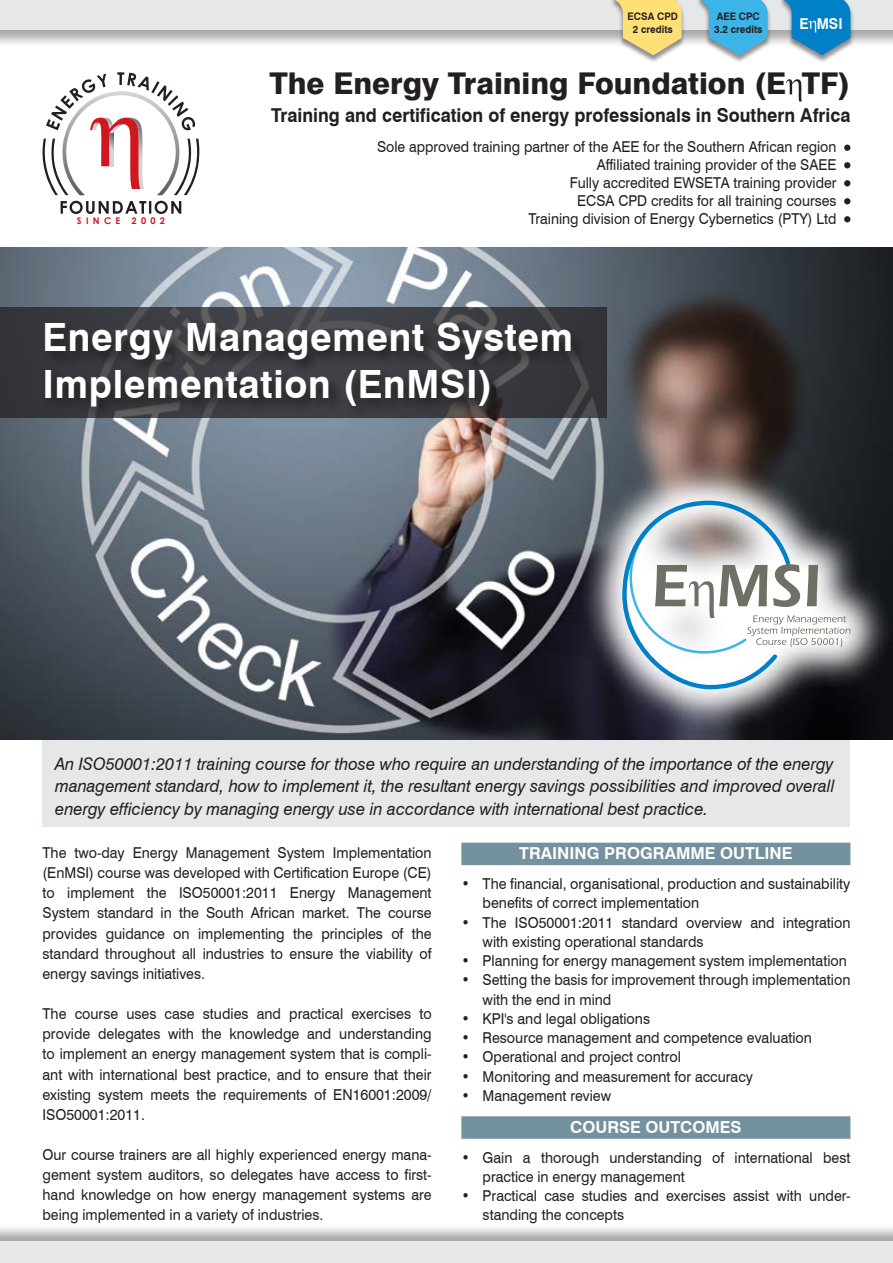
<style>
.page{position:relative;width:893px;height:1263px;background:#fff}
.page>*{position:absolute;margin:0;border:0;box-sizing:border-box;transform-origin:0 0}
.t1{font:700 39px/46.8px "Swiss 721 BT";letter-spacing:.02em;color:#fff}
.t2{font:800 30px "Swiss 721 BT";color:#231f20}
.t3{font:700 19.2px "Swiss 721 BT";color:#231f20;scale:.94 1}
.t4{font:italic 17.25px/22.5px "Swiss 721 BT";color:#231f20;text-align:justify;scale:.96 1}
.t5{font:700 16.5px "Swiss 721 BT";color:#fff}
.t6{font:15px/20.1px "Swiss 721 BT";color:#231f20;scale:.95 1}
.t7{font:15px/18px "Swiss 721 BT";color:#231f20;text-align:right;scale:.94 1}
.t8{font:700 15px "Swiss 721 BT";color:#fff;scale:.94 1}
.t9{font:700 10.35px/12.5px "Swiss 721 BT";color:#231f20;text-align:right;scale:.94 1}
.t10{font:700 9.15px "Century Gothic";letter-spacing:.47em;color:#ce171e}
</style>
<div class="page">
<div style="left:43px;top:682px;width:807px;height:145px;background:#e6e7e8"></div>
<div style="left:461px;top:843px;width:389px;height:22px;background:#7491a0"></div>
<div style="left:461px;top:1116px;width:389px;height:23px;background:#7491a0"></div>
<img style="left:0;top:247px;width:893px;height:493px">
<div style="left:0;top:0;width:893px;height:48px;background:#231f20;opacity:.4"></div>
<div style="left:0;top:0;width:893px;height:30px;background:#e6e7e8"></div>
<div style="left:0;top:1224px;width:893px;height:39px;background:#231f20;opacity:.4"></div>
<div style="left:0;top:1242px;width:893px;height:21px;background:#e6e7e8"></div>
<svg style="left:61px;top:201px;width:120px;height:13px"></svg>
<svg style="left:42px;top:72px;width:158px;height:123px"></svg>
<svg style="left:0;top:307px;width:607px;height:110px;background:#3a3b40"></svg>
<svg style="left:42px;top:321px;width:545px;height:100px;background:#3b3b3f"></svg>
<div style="left:696px;top:0;width:76px;height:64px;background:#231f20;opacity:.5"></div>
<svg style="left:700px;top:0;width:68px;height:55px;background:#63bae0"></svg>
<div style="left:610px;top:0;width:76px;height:64px;background:#231f20;opacity:.5"></div>
<svg style="left:614px;top:0;width:68px;height:55px;background:#f2db8e"></svg>
<svg style="left:578px;top:457px;width:315px;height:276px;background:#44444a"></svg>
<svg style="left:620px;top:498px;width:230px;height:193px"></svg>
<div style="left:779px;top:0;width:75px;height:64px;background:#231f20;opacity:.5"></div>
<svg style="left:783px;top:0;width:67px;height:55px;background:#3795c8"></svg>
<svg style="left:844px;top:145px;width:6px;height:6px"></svg>
<svg style="left:844px;top:162px;width:6px;height:6px"></svg>
<svg style="left:844px;top:180px;width:6px;height:6px"></svg>
<svg style="left:844px;top:198px;width:6px;height:6px"></svg>
<svg style="left:844px;top:216px;width:6px;height:6px"></svg>
<svg style="left:786px;top:79px;width:16px;height:23px"></svg>
<p class="t9" style="left:627px;top:10px;width:55px;text-align:center">ECSA CPD<br>2 credits</p>
<p class="t8" style="left:799px;top:14px;width:28px">E MSI</p>
<p class="t9" style="left:714px;top:10px;width:53px">CPC<br>3.2 credits</p>
<p class="t9" style="left:717px;top:10px;width:8px">AEE</p>
<p class="t10" style="left:77px;top:214px;width:90px">SINCE 2002</p>
<h2 class="t2" style="left:269px;top:65px;width:583px">The Energy Training Foundation (E TF)</h2>
<p class="t3" style="left:271px;top:103px;width:618px">Training and certification of energy professionals in Southern Africa</p>
<p class="t7" style="left:377px;top:137px;width:490px">Sole approved training partner of the AEE for the Southern African region Affiliated training provider of the SAEE<br>Fully accredited EWSETA training provider<br>ECSA CPD credits for all training courses<br>Training division of Energy Cybernetics (PTY) Ltd</p>
<h1 class="t1" style="left:43px;top:314px;width:532px">Energy Management System<br>I mplementation (EnMSI</h1>
<h1 class="t1" style="left:479px;top:361px;width:15px">)</h1>
<p class="t4" style="left:55px;top:752px;width:813px">An ISO50001:2011 training course for those who require an understanding of the importance of the energy management standard, how to implement it, the resultant energy savings possibilities and improved overall energy efficiency by managing energy use in accordance with international best practice.</p>
<p class="t6" style="left:43px;top:842px;width:411px;text-align:justify">The two-day Energy Management System Implementation (EnMSI) course was developed with Certification Europe (CE) to implement the ISO50001:2011 Energy Management System standard in the South African market. The course provides guidance on implementing the principles of the standard throughout all industries to ensure the viability of energy savings initiatives.</p>
<p class="t6" style="left:43px;top:1004px;width:411px;text-align:justify">The course uses case studies and practical exercises to provide delegates with the knowledge and understanding to implement an energy management system that is compli&shy;ant with international best practice, and to ensure that their existing system meets the requirements of EN16001:2009/ ISO50001:2011.</p>
<p class="t6" style="left:43px;top:1144px;width:411px;text-align:justify">Our course trainers are all highly experienced energy mana&shy;gement system auditors, so delegates have access to first&shy;hand knowledge on how energy management systems are being implemented in a variety of industries.</p>
<p class="t5" style="left:519px;top:843px;width:275px">Training Programme Outline</p>
<p class="t6" style="left:483px;top:874px;width:389px;line-height:19.2px;text-indent:-21px">• The financial, organisational, production and sustainability benefits of correct implementation</p>
<p class="t6" style="left:483px;top:912px;width:389px;line-height:19.2px;text-indent:-21px">• The ISO50001:2011 standard overview and integration with existing operational standards</p>
<p class="t6" style="left:461px;top:950px;width:407px">• Planning for energy management system implementation</p>
<p class="t6" style="left:483px;top:970px;width:389px;line-height:19.2px;text-indent:-21px">• Setting the basis for improvement through implementation with the end in mind</p>
<p class="t6" style="left:461px;top:1008px;width:200px">• KPI's and legal obligations</p>
<p class="t6" style="left:461px;top:1027px;width:370px">• Resource management and competence evaluation</p>
<p class="t6" style="left:461px;top:1047px;width:233px">• Operational and project control</p>
<p class="t6" style="left:461px;top:1066px;width:309px">• Monitoring and measurement for accuracy</p>
<p class="t6" style="left:461px;top:1085px;width:159px">• Management review</p>
<p class="t5" style="left:570px;top:1117px;width:173px">Course Outcomes</p>
<p class="t6" style="left:483px;top:1148px;width:389px;line-height:19.2px;text-indent:-21px">• Gain a thorough understanding of international best practice in energy management</p>
<p class="t6" style="left:483px;top:1186px;width:389px;line-height:19.2px;text-indent:-21px">• Practical case studies and exercises assist with under&shy;standing the concepts</p>
</div>
